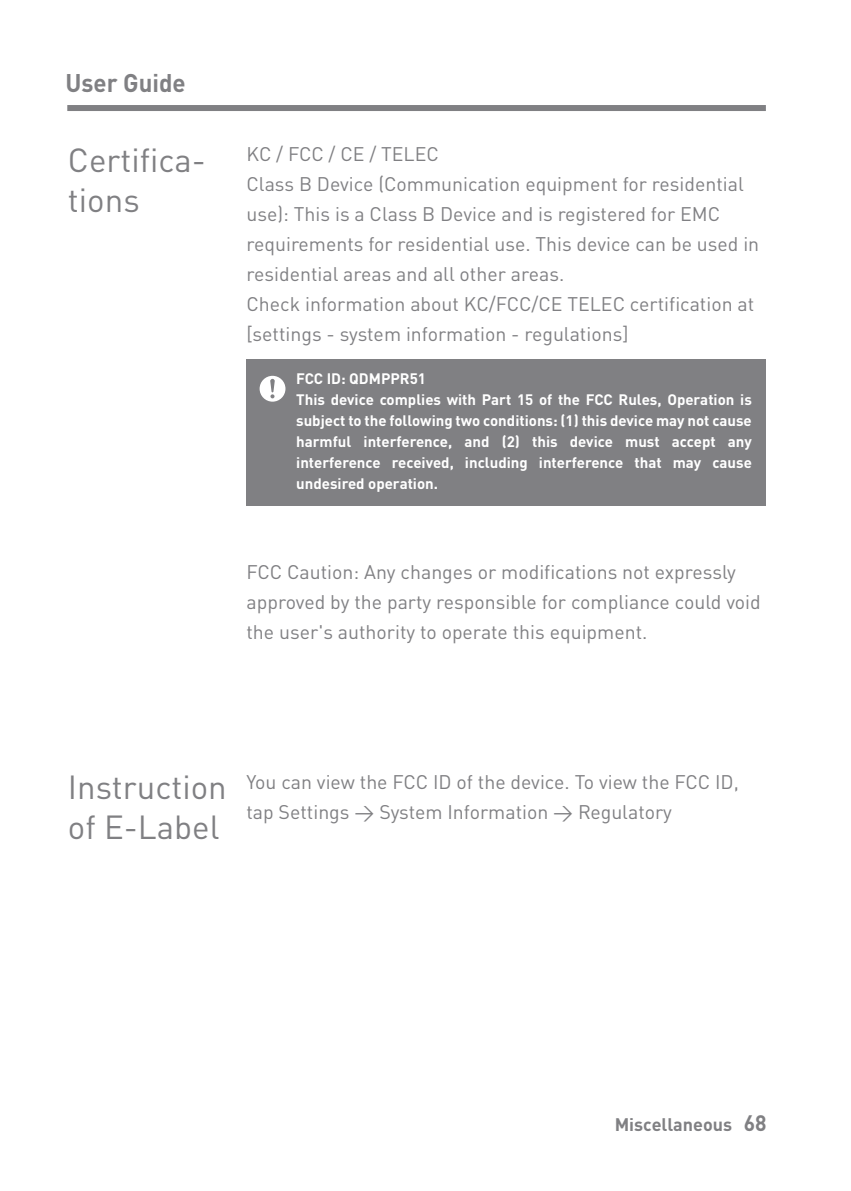
<style>
.page{position:relative;width:851px;height:1191px;background:#fff}
.page>*{position:absolute;margin:0;border:0;box-sizing:border-box;transform-origin:0 0}
.t1{font:33px/39.6px "DINOT";color:#808083}
.t2{font:700 25.2px "DINOT";color:#808083;scale:.95 1}
.t3{font:19.5px/30px "DINOT";color:#808083}
.t4{font:700 18px "DINOT";color:#808083}
.t5{font:700 15px/21px "DINOT";color:#fff}
.s1{font-size:22.2px}
</style>
<div class="page">
<div style="left:67px;top:105px;width:698px;height:6px;background:#808083"></div>
<div style="left:246px;top:359px;width:519px;height:146px;background:#808083"></div>
<svg style="left:259px;top:376px;width:26px;height:26px"></svg>
<p class="t2" style="left:65px;top:66px;width:128px">User Guide</p>
<p class="t1" style="left:68px;top:140px;width:139px">Certifica&shy;tions</p>
<p class="t3" style="left:246px;top:139px;width:514px">KC / FCC / CE / TELEC<br>Class B Device (Communication equipment for residential use): This is a Class B Device and is registered for EMC requirements for residential use. This device can be used in residential areas and all other areas.<br>Check information about KC/FCC/CE TELEC certification at [settings - system information - regulations]</p>
<p class="t5" style="left:296px;top:368px;width:457px">FCC ID: QDMPPR51<br>This device complies with Part 15 of the FCC Rules, Operation is subject to the following two conditions: (1) this device may not cause harmful interference, and (2) this device must accept any interference received, including interference that may cause undesired operation.</p>
<p class="t3" style="left:246px;top:556px;width:515px">FCC Caution: Any changes or modifications not expressly approved by the party responsible for compliance could void the user's authority to operate this equipment.</p>
<p class="t1" style="left:68px;top:767px;width:160px">Instruction of E-Label</p>
<p class="t3" style="left:246px;top:766px;width:494px">You can view the FCC ID of the device. To view the FCC ID, tap Settings → System Information → Regulatory</p>
<p class="t4" style="left:614px;top:1112px;width:153px">Miscellaneous <span class="s1">68</span></p>
</div>
